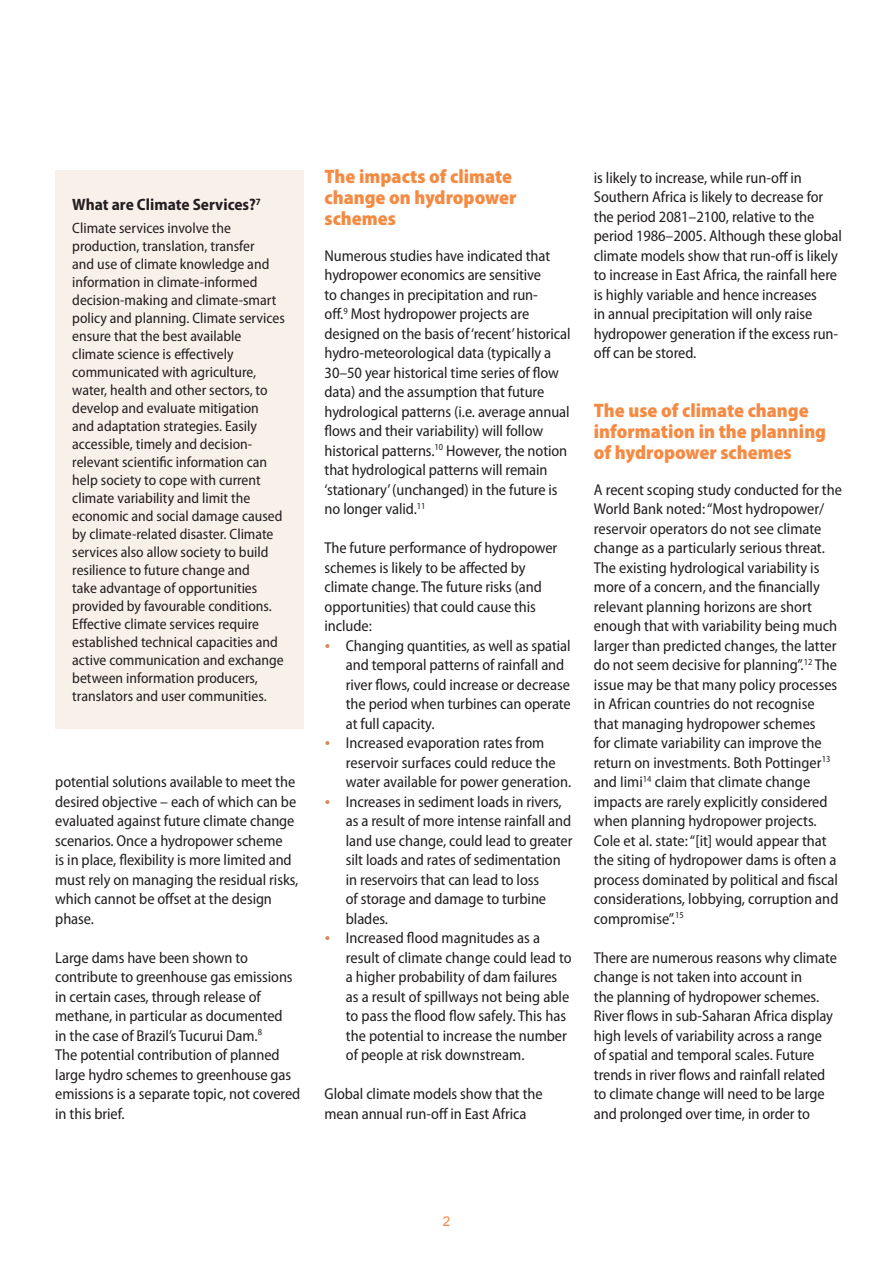
<style>
.page{position:relative;width:893px;height:1263px;background:#fff}
.page>*{position:absolute;margin:0;border:0;box-sizing:border-box;transform-origin:0 0}
.t1{font:900 semi-condensed 19.5px/21px "Myriad Pro";color:#f58a43}
.t2{font:700 semi-condensed 16.5px "Myriad Pro";color:#231f20}
.t3{font:semi-condensed 15.75px/19.5px "Myriad Pro";letter-spacing:-.005em;color:#231f20}
.t4{font:semi-condensed 15px/18px "Myriad Pro";color:#231f20}
.t5{font:13.5px "Arial";color:#f58a43}
</style>
<div class="page">
<div style="left:55px;top:170px;width:248px;height:559px;background:#f9f0ea"></div>
<p class="t2" style="left:72px;top:196px;width:190px">What are Climate Services?<sup>7</sup></p>
<p class="t4" style="left:72px;top:219px;width:214px">Climate services involve the production, translation, transfer<br>and use of climate knowledge and information in climate-informed decision-making and climate-smart policy and planning. Climate services ensure that the best available climate science is effectively communicated with agriculture, water, health and other sectors, to develop and evaluate mitigation<br>and adaptation strategies. Easily accessible, timely and decision&shy;relevant scientific information can help society to cope with current climate variability and limit the economic and social damage caused by climate-related disaster. Climate services also allow society to build resilience to future change and<br>take advantage of opportunities provided by favourable conditions.<br>Effective climate services require established technical capacities and active communication and exchange between information producers, translators and user communities.</p>
<p class="t3" style="left:55px;top:772px;width:245px">potential solutions available to meet the desired objective – each of which can be evaluated against future climate change scenarios. Once a hydropower scheme<br>is in place, flexibility is more limited and must rely on managing the residual risks, which cannot be offset at the design phase.</p>
<p class="t3" style="left:55px;top:948px;width:247px">Large dams have been shown to contribute to greenhouse gas emissions in certain cases, through release of methane, in particular as documented<br>in the case of Brazil’s Tucurui Dam.<sup>8<br></sup>The potential contribution of planned large hydro schemes to greenhouse gas emissions is a separate topic, not covered in this brief.</p>
<p class="t1" style="left:325px;top:166px;width:193px">The impacts of climate change on hydropower schemes</p>
<p class="t3" style="left:325px;top:246px;width:248px">Numerous studies have indicated that hydropower economics are sensitive<br>to changes in precipitation and run-<br>off.<sup>9</sup> Most hydropower projects are designed on the basis of ‘recent’ historical hydro-meteorological data (typically a 30–50 year historical time series of flow data) and the assumption that future hydrological patterns (i.e. average annual flows and their variability) will follow historical patterns.<sup>10</sup> However, the notion that hydrological patterns will remain ‘stationary’ (unchanged) in the future is no longer valid.<sup>11</sup></p>
<p class="t3" style="left:325px;top:538px;width:234px">The future performance of hydropower schemes is likely to be affected by climate change. The future risks (and opportunities) that could cause this include:</p>
<p class="t3" style="left:346px;top:636px;width:228px">Changing quantities, as well as spatial and temporal patterns of rainfall and river flows, could increase or decrease the period when turbines can operate at full capacity.<br>Increased evaporation rates from reservoir surfaces could reduce the water available for power generation.<br>Increases in sediment loads in rivers, as a result of more intense rainfall and land use change, could lead to greater silt loads and rates of sedimentation in reservoirs that can lead to loss<br>of storage and damage to turbine blades.<br>Increased flood magnitudes as a result of climate change could lead to a higher probability of dam failures as a result of spillways not being able to pass the flood flow safely. This has the potential to increase the number of people at risk downstream.</p>
<p class="t3" style="left:325px;top:1084px;width:220px">Global climate models show that the mean annual run-off in East Africa</p>
<p class="t3" style="left:594px;top:168px;width:250px">is likely to increase, while run-off in Southern Africa is likely to decrease for the period 2081–2100, relative to the period 1986–2005. Although these global climate models show that run-off is likely to increase in East Africa, the rainfall here is highly variable and hence increases<br>in annual precipitation will only raise hydropower generation if the excess run&shy;off can be stored.</p>
<p class="t1" style="left:594px;top:400px;width:234px">The use of climate change information in the planning of hydropower schemes</p>
<p class="t3" style="left:594px;top:480px;width:250px">A recent scoping study conducted for the World Bank noted: “Most hydropower/ reservoir operators do not see climate change as a particularly serious threat.<br>The existing hydrological variability is more of a concern, and the financially relevant planning horizons are short enough that with variability being much larger than predicted changes, the latter do not seem decisive for planning”.<sup>12</sup> The issue may be that many policy processes in African countries do not recognise that managing hydropower schemes<br>for climate variability can improve the return on investments. Both Pottinger<sup>13 </sup>and Iimi<sup>14</sup> claim that climate change impacts are rarely explicitly considered when planning hydropower projects.<br>Cole et al. state: “[it] would appear that the siting of hydropower dams is often a process dominated by political and fiscal considerations, lobbying, corruption and compromise”.<sup>15</sup></p>
<p class="t3" style="left:594px;top:948px;width:245px">There are numerous reasons why climate change is not taken into account in<br>the planning of hydropower schemes.<br>River flows in sub-Saharan Africa display high levels of variability across a range of spatial and temporal scales. Future trends in river flows and rainfall related to climate change will need to be large and prolonged over time, in order to</p>
<p class="t5" style="left:443px;top:1214px;width:9px">2</p>
</div>
